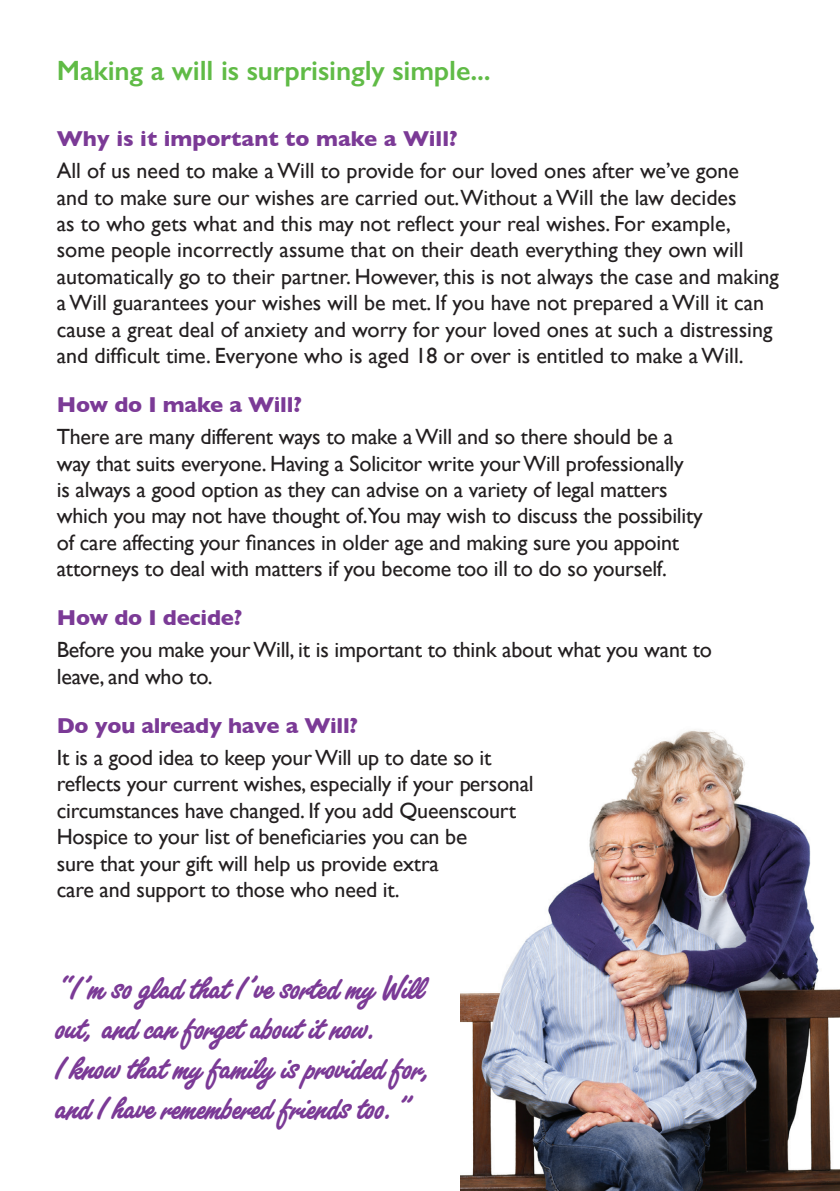
<style>
.page{position:relative;width:840px;height:1191px;background:#fff}
.page>*{position:absolute;margin:0;border:0;box-sizing:border-box;transform-origin:0 0}
.t1{font:36px/40px "Freestyle Script Bold Plain";color:#7b3a96}
.t2{font:600 28px "Gill Sans";letter-spacing:-.005em;color:#60bb46}
.t3{font:22px/26.4px "Gill Sans";letter-spacing:-.01em;color:#231f20}
.t4{font:700 22px "Gill Sans";letter-spacing:-.01em;color:#7b3a96}
</style>
<div class="page">
<img style="left:460px;top:730px;width:379px;height:461px">
<p class="t2" style="left:57px;top:54px;width:435px">Making a will is surprisingly simple...</p>
<p class="t4" style="left:57px;top:121px;width:402px">Why is it important to make a Will?</p>
<p class="t3" style="left:57px;top:157px;width:723px">All of us need to make a Will to provide for our loved ones after we’ve gone<br>and to make sure our wishes are carried out.Without a Will the law decides<br>as to who gets what and this may not reflect your real wishes. For example, some people incorrectly assume that on their death everything they own will automatically go to their partner. However, this is not always the case and making a Will guarantees your wishes will be met. If you have not prepared a Will it can cause a great deal of anxiety and worry for your loved ones at such a distressing and difficult time. Everyone who is aged 18 or over is entitled to make a Will.</p>
<p class="t4" style="left:57px;top:387px;width:246px">How do I make a Will?</p>
<p class="t3" style="left:57px;top:423px;width:647px">There are many different ways to make a Will and so there should be a way that suits everyone. Having a Solicitor write your Will professionally<br>is always a good option as they can advise on a variety of legal matters which you may not have thought of.You may wish to discuss the possibility of care affecting your finances in older age and making sure you appoint attorneys to deal with matters if you become too ill to do so yourself.</p>
<p class="t4" style="left:57px;top:600px;width:187px">How do I decide?</p>
<p class="t3" style="left:57px;top:636px;width:656px">Before you make your Will, it is important to think about what you want to leave, and who to.</p>
<p class="t4" style="left:57px;top:708px;width:302px">Do you already have a Will?</p>
<p class="t3" style="left:57px;top:744px;width:478px">It is a good idea to keep your Will up to date so it reflects your current wishes, especially if your personal circumstances have changed. If you add Queenscourt Hospice to your list of beneficiaries you can be<br>sure that your gift will help us provide extra<br>care and support to those who need it.</p>
<h1 class="t1" style="left:57px;top:971px;width:378px">“I’m so glad that I’ve sorted my Will out, and can forget about it now.<br>I know that my family is provided for, and I have remembered friends too.”</h1>
</div>
